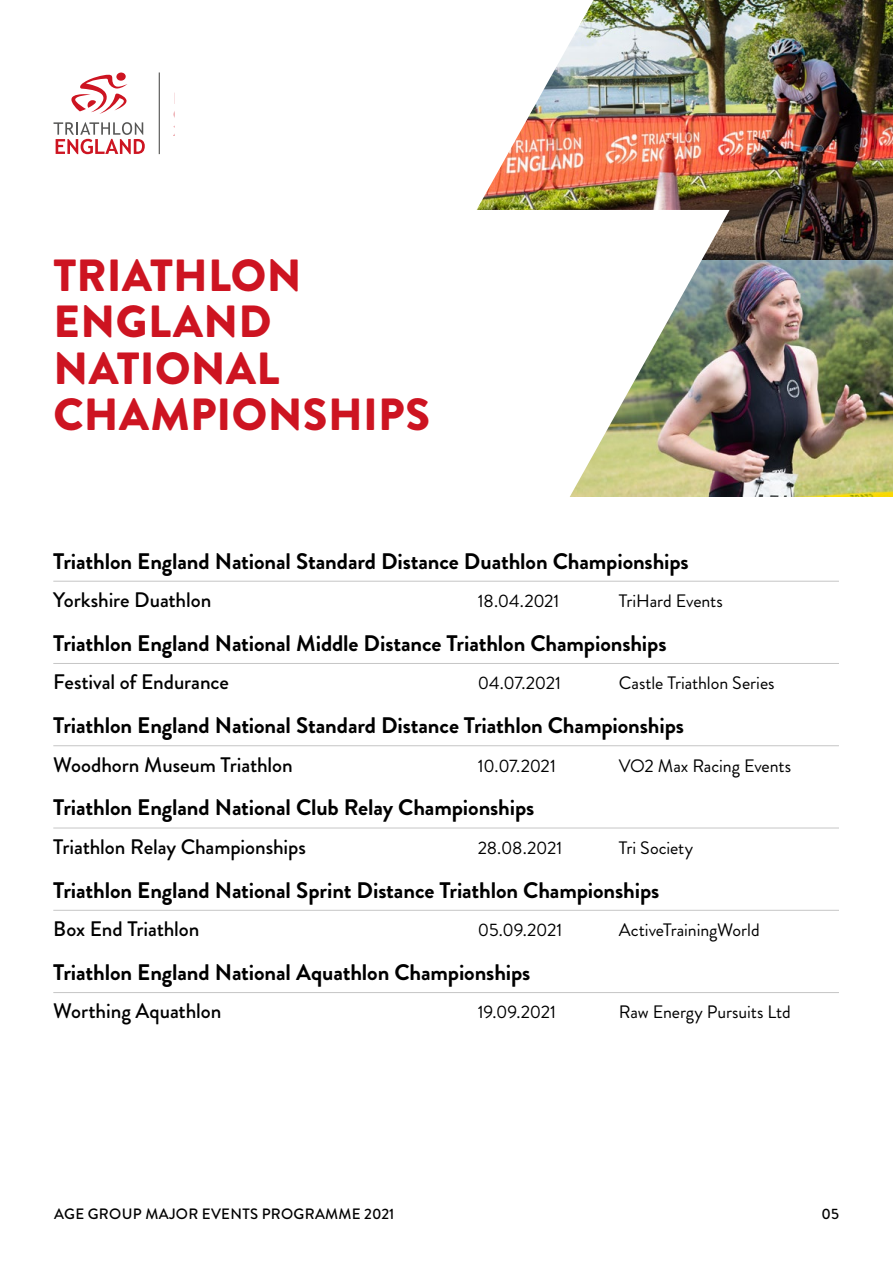
<style>
.page{position:relative;width:893px;height:1263px;background:#fff}
.page>*{position:absolute;margin:0;border:0;box-sizing:border-box;transform-origin:0 0}
.t1{font:900 45px/46.5px "Brandon Grotesque";letter-spacing:.01em;color:#cd1421}
.t2{font:700 22.5px "Brandon Grotesque";letter-spacing:-.005em;color:#000}
.t3{font:500 21px "Brandon Grotesque";letter-spacing:-.005em;color:#000}
.t4{font:18px "Brandon Grotesque";letter-spacing:-.005em;color:#000}
.t5{font:500 15px "Brandon Grotesque";letter-spacing:.02em;color:#000}
</style>
<div class="page">
<svg style="left:54px;top:122px;width:91px;height:32px"></svg>
<svg style="left:116px;top:72px;width:10px;height:9px"></svg>
<svg style="left:71px;top:74px;width:56px;height:40px"></svg>
<hr style="left:159px;top:72px;width:1px;height:82px;background:#575756">
<img style="left:730px;top:259px;width:163px;height:237px">
<img style="left:730px;top:0;width:163px;height:259px">
<svg style="left:174px;top:0;width:556px;height:910px"></svg>
<hr style="left:53px;top:581px;width:786px;height:1px;background:#c6c6c6">
<hr style="left:53px;top:663px;width:786px;height:1px;background:#c6c6c6">
<hr style="left:53px;top:745px;width:786px;height:1px;background:#c6c6c6">
<hr style="left:53px;top:828px;width:786px;height:1px;background:#c6c6c6">
<hr style="left:53px;top:910px;width:786px;height:1px;background:#c6c6c6">
<hr style="left:53px;top:992px;width:786px;height:1px;background:#c6c6c6">
<h1 class="t1" style="left:54px;top:252px;width:378px">TRIATHLON<br>ENGLAND<br>NATIONAL<br>CHAMPIONSHIPS</h1>
<p class="t2" style="left:53px;top:545px;width:637px">Triathlon England National Standard Distance Duathlon Championships</p>
<p class="t3" style="left:53px;top:585px;width:160px">Yorkshire Duathlon</p>
<p class="t4" style="left:478px;top:588px;width:83px">18.04.2021</p>
<p class="t4" style="left:619px;top:588px;width:106px">TriHard Events</p>
<p class="t2" style="left:53px;top:627px;width:615px">Triathlon England National Middle Distance Triathlon Championships</p>
<p class="t3" style="left:53px;top:668px;width:177px">Festival of Endurance</p>
<p class="t4" style="left:478px;top:671px;width:85px">04.07.2021</p>
<p class="t4" style="left:619px;top:671px;width:157px">Castle Triathlon Series</p>
<p class="t2" style="left:53px;top:710px;width:632px">Triathlon England National Standard Distance Triathlon Championships</p>
<p class="t3" style="left:53px;top:750px;width:241px">Woodhorn Museum Triathlon</p>
<p class="t4" style="left:478px;top:753px;width:80px">10.07.2021</p>
<p class="t4" style="left:619px;top:753px;width:174px">VO2 Max Racing Events</p>
<p class="t2" style="left:53px;top:792px;width:483px">Triathlon England National Club Relay Championships</p>
<p class="t3" style="left:53px;top:832px;width:254px">Triathlon Relay Championships</p>
<p class="t4" style="left:478px;top:835px;width:86px">28.08.2021</p>
<p class="t4" style="left:619px;top:835px;width:76px">Tri Society</p>
<p class="t2" style="left:53px;top:874px;width:608px">Triathlon England National Sprint Distance Triathlon Championships</p>
<p class="t3" style="left:53px;top:914px;width:148px">Box End Triathlon</p>
<p class="t4" style="left:478px;top:917px;width:86px">05.09.2021</p>
<p class="t4" style="left:619px;top:917px;width:142px">ActiveTrainingWorld</p>
<p class="t2" style="left:53px;top:956px;width:479px">Triathlon England National Aquathlon Championships</p>
<p class="t3" style="left:53px;top:997px;width:170px">Worthing Aquathlon</p>
<p class="t4" style="left:478px;top:1000px;width:80px">19.09.2021</p>
<p class="t4" style="left:619px;top:1000px;width:173px">Raw Energy Pursuits Ltd</p>
<p class="t5" style="left:54px;top:1204px;width:342px">AGE GROUP MAJOR EVENTS PROGRAMME 2021</p>
<p class="t5" style="left:821px;top:1204px;width:19px">05</p>
</div>
